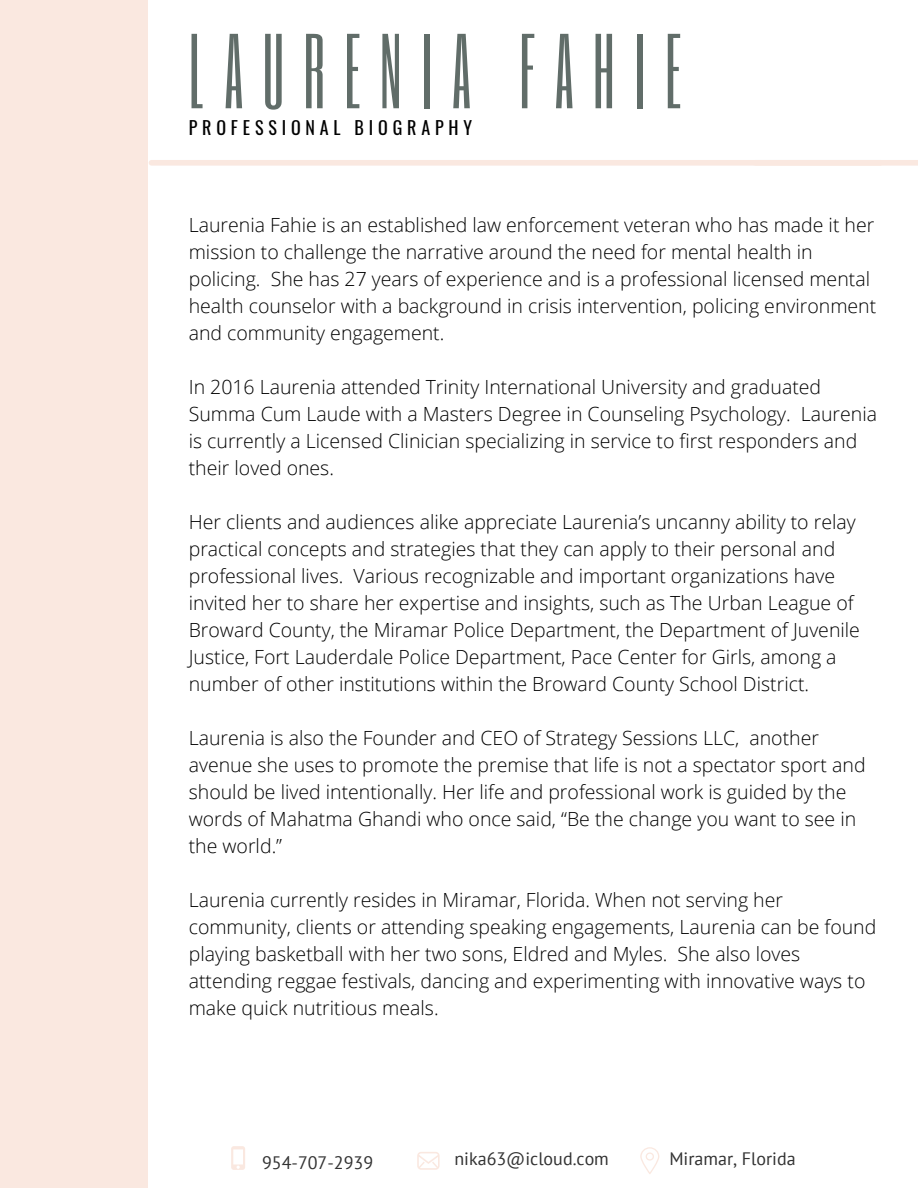
<style>
.page{position:relative;width:918px;height:1188px;background:#fff}
.page>*{position:absolute;margin:0;border:0;box-sizing:border-box;transform-origin:0 0}
.t1{font:88.2px "Six Caps";letter-spacing:.215em;color:#616d69}
.t2{font:300 19.5px/27px "Open Sans";color:#000}
.t3{font:18px "PT Sans";color:#323232}
.t4{font:18px "Oswald";letter-spacing:.27em;color:#000}
</style>
<div class="page">
<div style="left:0;top:0;width:148px;height:1188px;background:#fae8e0"></div>
<svg style="left:231px;top:1146px;width:14px;height:24px"></svg>
<svg style="left:417px;top:1152px;width:23px;height:18px"></svg>
<svg style="left:640px;top:1147px;width:19px;height:27px"></svg>
<div style="left:151px;top:160px;width:729px;height:6px;background:#fae8e0"></div>
<div style="left:756px;top:160px;width:162px;height:6px;background:#fae8e0"></div>
<p class="t1" style="left:189px;top:11px;width:494px">LAURENIA FAHIE</p>
<p class="t4" style="left:189px;top:113px;width:285px">PROFESSIONAL BIOGRAPHY</p>
<p class="t2" style="left:189px;top:210px;width:689px">Laurenia Fahie is an established law enforcement veteran who has made it her mission to challenge the narrative around the need for mental health in policing. She has 27 years of experience and is a professional licensed mental health counselor with a background in crisis intervention, policing environment and community engagement.</p>
<p class="t2" style="left:189px;top:372px;width:690px">In 2016 Laurenia attended Trinity International University and graduated Summa Cum Laude with a Masters Degree in Counseling Psychology. Laurenia is currently a Licensed Clinician specializing in service to first responders and their loved ones.</p>
<p class="t2" style="left:189px;top:507px;width:673px">Her clients and audiences alike appreciate Laurenia’s uncanny ability to relay practical concepts and strategies that they can apply to their personal and professional lives. Various recognizable and important organizations have invited her to share her expertise and insights, such as The Urban League of Broward County, the Miramar Police Department, the Department of Juvenile Justice, Fort Lauderdale Police Department, Pace Center for Girls, among a number of other institutions within the Broward County School District.</p>
<p class="t2" style="left:189px;top:723px;width:678px">Laurenia is also the Founder and CEO of Strategy Sessions LLC, another avenue she uses to promote the premise that life is not a spectator sport and should be lived intentionally. Her life and professional work is guided by the words of Mahatma Ghandi who once said, “Be the change you want to see in the world.”</p>
<p class="t2" style="left:189px;top:885px;width:689px">Laurenia currently resides in Miramar, Florida. When not serving her community, clients or attending speaking engagements, Laurenia can be found playing basketball with her two sons, Eldred and Myles. She also loves attending reggae festivals, dancing and experimenting with innovative ways to make quick nutritious meals.</p>
<p class="t3" style="left:262px;top:1150px;width:113px">954-707-2939</p>
<p class="t3" style="left:454px;top:1146px;width:156px">nika63@icloud.com</p>
<p class="t3" style="left:669px;top:1146px;width:128px">Miramar, Florida</p>
</div>
